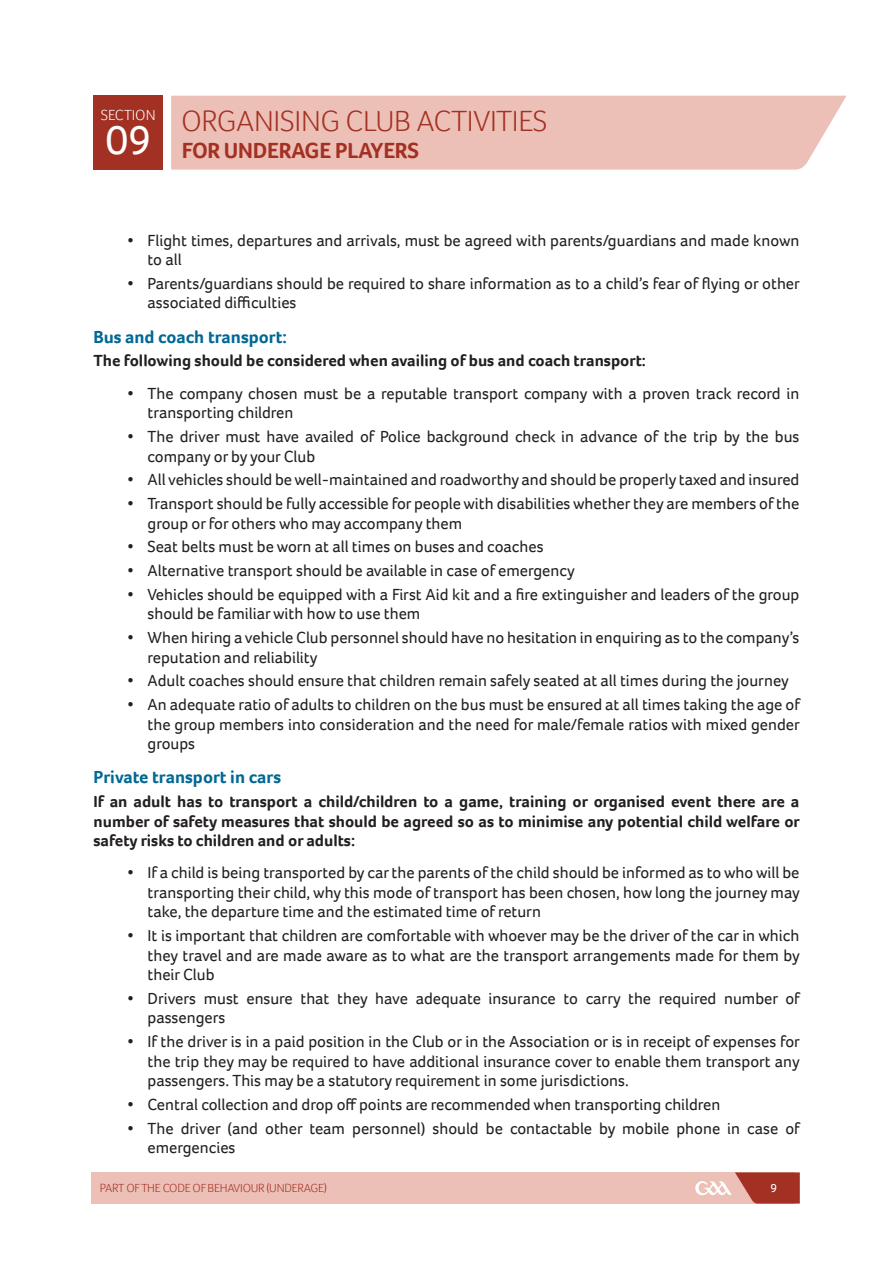
<style>
.page{position:relative;width:893px;height:1263px;background:#fff}
.page>*{position:absolute;margin:0;border:0;box-sizing:border-box;transform-origin:0 0}
.t1{font:42px "Foco";color:#fff}
.t2{font:300 30px "Foco";letter-spacing:-.01em;color:#a33123}
.t3{font:700 22.5px "Foco";letter-spacing:-.01em;color:#a33123}
.Sub_subheading{font:700 18px "Foco";color:#006893}
.bullets{font:16.5px/19.5px "Foco";color:#231f20}
.text{font:700 16.5px/19.5px "Foco";color:#231f20;text-align:justify}
.t4{font:300 15px "Foco";color:#fff}
.t5{font:300 12px "Foco";letter-spacing:-.02em;color:#a33123}
.t6{font:12px "Foco";color:#fff}
</style>
<div class="page">
<div style="left:91px;top:1172px;width:704px;height:31px;background:#edc0b7"></div>
<div style="left:171px;top:96px;width:676px;height:74px;background:#edc0b7"></div>
<div style="left:94px;top:96px;width:69px;height:74px;background:#a33123"></div>
<svg style="left:695px;top:1172px;width:105px;height:31px"></svg>
<p class="t4" style="left:101px;top:105px;width:56px">SECTION</p>
<h1 class="t1" style="left:105px;top:112px;width:47px">09</h1>
<h2 class="t2" style="left:181px;top:101px;width:368px">ORGANISING CLUB ACTIVITIES</h2>
<h3 class="t3" style="left:182px;top:135px;width:239px">FOR UNDERAGE PLAYERS</h3>
<p class="bullets" style="left:148px;top:230px;width:653px;text-indent:-20px">• Flight times, departures and arrivals, must be agreed with parents/guardians and made known to all</p>
<p class="bullets" style="left:148px;top:273px;width:654px;text-indent:-20px">• Parents/guardians should be required to share information as to a child’s fear of flying or other associated difficulties</p>
<p class="Sub_subheading" style="left:94px;top:325px;width:195px">Bus and coach transport:</p>
<p class="text" style="left:94px;top:351px;width:554px">The following should be considered when availing of bus and coach transport:</p>
<p class="bullets" style="left:148px;top:383px;width:653px;text-indent:-20px">• The company chosen must be a reputable transport company with a proven track record in transporting children</p>
<p class="bullets" style="left:148px;top:426px;width:653px;text-indent:-20px">• The driver must have availed of Police background check in advance of the trip by the bus company or by your Club</p>
<p class="bullets" style="left:128px;top:470px;width:673px">• All vehicles should be well-maintained and roadworthy and should be properly taxed and insured</p>
<p class="bullets" style="left:148px;top:493px;width:653px;text-indent:-20px">• Transport should be fully accessible for people with disabilities whether they are members of the group or for others who may accompany them</p>
<p class="bullets" style="left:128px;top:537px;width:417px">• Seat belts must be worn at all times on buses and coaches</p>
<p class="bullets" style="left:128px;top:560px;width:449px">• Alternative transport should be available in case of emergency</p>
<p class="bullets" style="left:148px;top:584px;width:653px;text-indent:-20px">• Vehicles should be equipped with a First Aid kit and a fire extinguisher and leaders of the group should be familiar with how to use them</p>
<p class="bullets" style="left:148px;top:627px;width:653px;text-indent:-20px">• When hiring a vehicle Club personnel should have no hesitation in enquiring as to the company’s reputation and reliability</p>
<p class="bullets" style="left:128px;top:671px;width:663px">• Adult coaches should ensure that children remain safely seated at all times during the journey</p>
<p class="bullets" style="left:148px;top:694px;width:654px;text-align:justify;text-indent:-20px">• An adequate ratio of adults to children on the bus must be ensured at all times taking the age of the group members into consideration and the need for male/female ratios with mixed gender groups</p>
<p class="Sub_subheading" style="left:94px;top:765px;width:189px">Private transport in cars</p>
<p class="text" style="left:94px;top:792px;width:708px">If an adult has to transport a child/children to a game, training or organised event there are a number of safety measures that should be agreed so as to minimise any potential child welfare or safety risks to children and or adults:</p>
<p class="bullets" style="left:148px;top:863px;width:654px;text-align:justify;text-indent:-20px">• If a child is being transported by car the parents of the child should be informed as to who will be transporting their child, why this mode of transport has been chosen, how long the journey may take, the departure time and the estimated time of return</p>
<p class="bullets" style="left:148px;top:926px;width:654px;text-align:justify;text-indent:-20px">• It is important that children are comfortable with whoever may be the driver of the car in which they travel and are made aware as to what are the transport arrangements made for them by their Club</p>
<p class="bullets" style="left:148px;top:988px;width:654px;text-indent:-20px">• Drivers must ensure that they have adequate insurance to carry the required number of passengers</p>
<p class="bullets" style="left:148px;top:1032px;width:654px;text-align:justify;text-indent:-20px">• If the driver is in a paid position in the Club or in the Association or is in receipt of expenses for the trip they may be required to have additional insurance cover to enable them transport any passengers. This may be a statutory requirement in some jurisdictions.</p>
<p class="bullets" style="left:128px;top:1094px;width:594px">• Central collection and drop off points are recommended when transporting children</p>
<p class="bullets" style="left:148px;top:1118px;width:654px;text-indent:-20px">• The driver (and other team personnel) should be contactable by mobile phone in case of emergencies</p>
<p class="t5" style="left:100px;top:1180px;width:228px">PART OF THE CODE OF BEHAVIOUR (UNDERAGE)</p>
<p class="t6" style="left:770px;top:1180px;width:8px">9</p>
</div>
